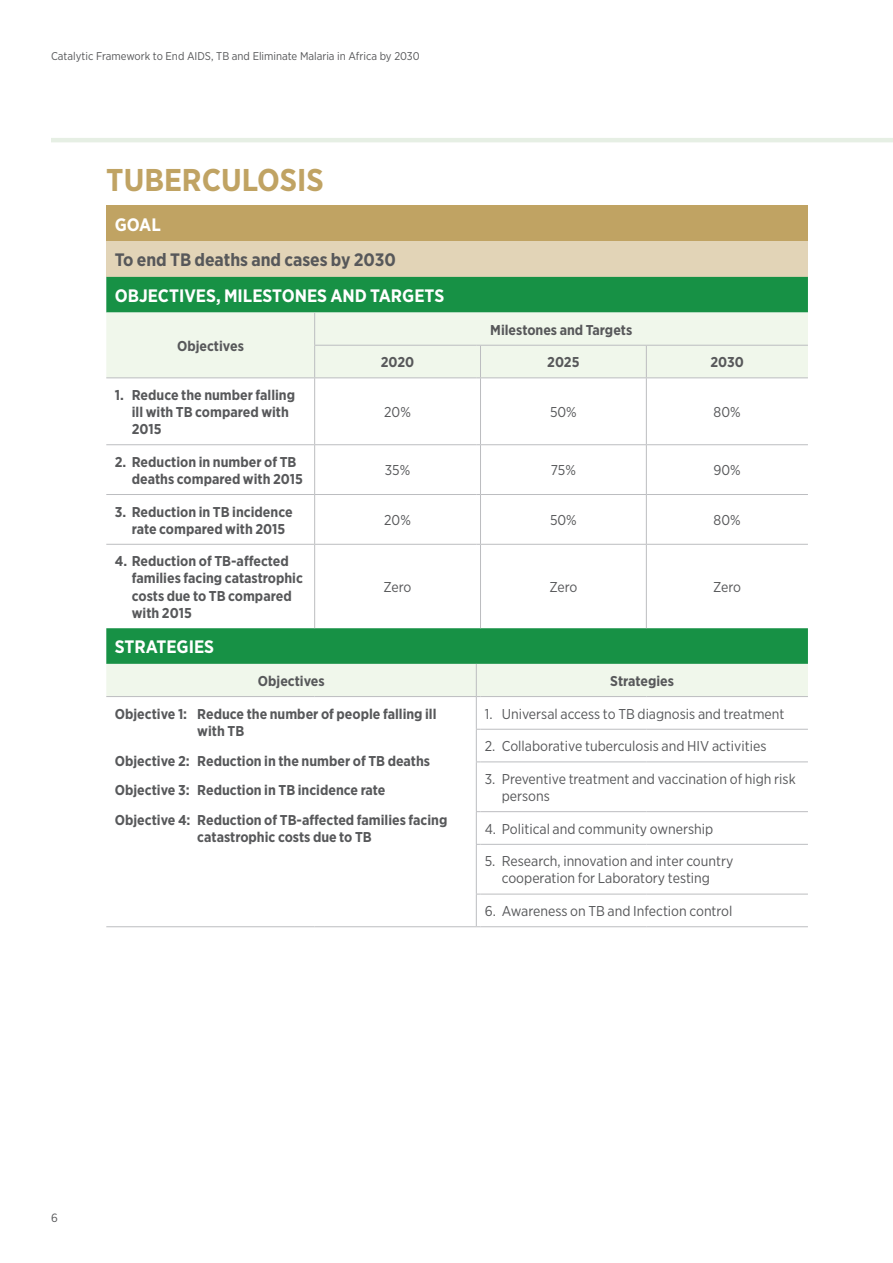
<style>
.page{position:relative;width:893px;height:1263px;background:#fff}
.page>*{position:absolute;margin:0;border:0;box-sizing:border-box;transform-origin:0 0}
.t1{font:700 31.5px "Gotham Narrow";color:#c0a363}
.t2{font:700 18px "Gotham Narrow";color:#fff}
.t3{font:700 18px "Gotham Narrow";color:#57585a}
.t4{font:700 14.25px/17.1px "Gotham Narrow";color:#57585a}
.t5{font:14.25px/17.1px "Gotham Narrow";color:#57585a}
.t6{font:12px "Gotham Narrow";color:#57585a}
.t7{font:11.25px "Gotham Narrow";color:#57585a}
</style>
<div class="page">
<div style="left:106px;top:206px;width:702px;height:35px;background:#c0a363"></div>
<div style="left:106px;top:241px;width:702px;height:36px;background:#e2d4b7"></div>
<div style="left:106px;top:277px;width:702px;height:36px;background:#179145"></div>
<svg style="left:106px;top:313px;width:702px;height:383px"></svg>
<hr style="left:314px;top:345px;width:162px;height:1px;background:#bcbdc0">
<hr style="left:480px;top:345px;width:166px;height:1px;background:#bcbdc0">
<hr style="left:646px;top:345px;width:162px;height:1px;background:#bcbdc0">
<hr style="left:106px;top:494px;width:209px;height:1px;background:#bcbdc0">
<hr style="left:315px;top:494px;width:161px;height:1px;background:#bcbdc0">
<hr style="left:480px;top:494px;width:166px;height:1px;background:#bcbdc0">
<hr style="left:646px;top:494px;width:162px;height:1px;background:#bcbdc0">
<hr style="left:106px;top:544px;width:209px;height:1px;background:#bcbdc0">
<hr style="left:315px;top:544px;width:161px;height:1px;background:#bcbdc0">
<hr style="left:480px;top:544px;width:166px;height:1px;background:#bcbdc0">
<hr style="left:646px;top:544px;width:162px;height:1px;background:#bcbdc0">
<hr style="left:106px;top:696px;width:209px;height:1px;background:#bcbdc0">
<hr style="left:315px;top:696px;width:161px;height:1px;background:#bcbdc0">
<hr style="left:480px;top:696px;width:166px;height:1px;background:#bcbdc0">
<hr style="left:646px;top:696px;width:162px;height:1px;background:#bcbdc0">
<hr style="left:480px;top:729px;width:166px;height:1px;background:#bcbdc0">
<hr style="left:646px;top:729px;width:162px;height:1px;background:#bcbdc0">
<hr style="left:480px;top:761px;width:166px;height:1px;background:#bcbdc0">
<hr style="left:646px;top:761px;width:162px;height:1px;background:#bcbdc0">
<hr style="left:480px;top:811px;width:166px;height:1px;background:#bcbdc0">
<hr style="left:646px;top:811px;width:162px;height:1px;background:#bcbdc0">
<hr style="left:480px;top:844px;width:166px;height:1px;background:#bcbdc0">
<hr style="left:646px;top:844px;width:162px;height:1px;background:#bcbdc0">
<hr style="left:480px;top:894px;width:166px;height:1px;background:#bcbdc0">
<hr style="left:646px;top:894px;width:162px;height:1px;background:#bcbdc0">
<hr style="left:314px;top:313px;width:1px;height:32px;background:#bcbdc0">
<hr style="left:314px;top:346px;width:1px;height:31px;background:#bcbdc0">
<hr style="left:480px;top:346px;width:1px;height:31px;background:#bcbdc0">
<hr style="left:314px;top:378px;width:1px;height:66px;background:#bcbdc0">
<hr style="left:480px;top:378px;width:1px;height:66px;background:#bcbdc0">
<hr style="left:314px;top:445px;width:1px;height:49px;background:#bcbdc0">
<hr style="left:480px;top:445px;width:1px;height:49px;background:#bcbdc0">
<hr style="left:314px;top:495px;width:1px;height:49px;background:#bcbdc0">
<hr style="left:480px;top:495px;width:1px;height:49px;background:#bcbdc0">
<hr style="left:314px;top:545px;width:1px;height:83px;background:#bcbdc0">
<hr style="left:480px;top:545px;width:1px;height:83px;background:#bcbdc0">
<hr style="left:476px;top:664px;width:1px;height:32px;background:#bcbdc0">
<hr style="left:476px;top:697px;width:1px;height:32px;background:#bcbdc0">
<hr style="left:476px;top:730px;width:1px;height:31px;background:#bcbdc0">
<hr style="left:476px;top:762px;width:1px;height:49px;background:#bcbdc0">
<hr style="left:476px;top:812px;width:1px;height:32px;background:#bcbdc0">
<hr style="left:476px;top:845px;width:1px;height:49px;background:#bcbdc0">
<hr style="left:476px;top:894px;width:1px;height:32px;background:#bcbdc0">
<hr style="left:646px;top:346px;width:1px;height:31px;background:#bcbdc0">
<hr style="left:646px;top:378px;width:1px;height:66px;background:#bcbdc0">
<hr style="left:646px;top:445px;width:1px;height:49px;background:#bcbdc0">
<hr style="left:646px;top:495px;width:1px;height:49px;background:#bcbdc0">
<hr style="left:646px;top:545px;width:1px;height:83px;background:#bcbdc0">
<hr style="left:106px;top:377px;width:209px;height:1px;background:#bcbdc0">
<hr style="left:315px;top:377px;width:161px;height:1px;background:#bcbdc0">
<hr style="left:480px;top:377px;width:166px;height:1px;background:#bcbdc0">
<hr style="left:646px;top:377px;width:162px;height:1px;background:#bcbdc0">
<hr style="left:106px;top:444px;width:209px;height:1px;background:#bcbdc0">
<hr style="left:315px;top:444px;width:161px;height:1px;background:#bcbdc0">
<hr style="left:480px;top:444px;width:166px;height:1px;background:#bcbdc0">
<hr style="left:646px;top:444px;width:162px;height:1px;background:#bcbdc0">
<hr style="left:106px;top:926px;width:209px;height:1px;background:#bcbdc0">
<hr style="left:315px;top:926px;width:161px;height:1px;background:#bcbdc0">
<hr style="left:480px;top:926px;width:166px;height:1px;background:#bcbdc0">
<hr style="left:646px;top:926px;width:162px;height:1px;background:#bcbdc0">
<hr style="left:51px;top:138px;width:842px;height:4px;background:#e6efe4">
<p class="t7" style="left:51px;top:49px;width:370px">Catalytic Framework to End AIDS, TB and Eliminate Malaria in Africa by 2030</p>
<h1 class="t1" style="left:106px;top:160px;width:219px">TUBERCULOSIS</h1>
<p class="t2" style="left:115px;top:213px;width:48px">GOAL</p>
<p class="t3" style="left:115px;top:248px;width:283px">To end TB deaths and cases by 2030</p>
<p class="t2" style="left:115px;top:284px;width:331px">OBJECTIVES, MILESTONES AND TARGETS</p>
<p class="t4" style="left:177px;top:337px;width:68px">Objectives</p>
<p class="t4" style="left:490px;top:321px;width:144px">Milestones and Targets</p>
<p class="t4" style="left:132px;top:386px;width:165px;text-indent:-17px">1. Reduce the number falling ill with TB compared with<br>2015</p>
<p class="t4" style="left:381px;top:354px;width:35px">2020</p>
<p class="t4" style="left:547px;top:354px;width:34px">2025</p>
<p class="t4" style="left:710px;top:354px;width:35px">2030</p>
<p class="t5" style="left:384px;top:403px;width:28px">20%</p>
<p class="t5" style="left:550px;top:403px;width:28px">50%</p>
<p class="t5" style="left:714px;top:403px;width:29px">80%</p>
<p class="t4" style="left:132px;top:453px;width:173px;text-indent:-17px">2. Reduction in number of TB deaths compared with 2015</p>
<p class="t5" style="left:385px;top:461px;width:27px">35%</p>
<p class="t5" style="left:551px;top:461px;width:27px">75%</p>
<p class="t5" style="left:713px;top:461px;width:29px">90%</p>
<p class="t4" style="left:132px;top:503px;width:162px;text-indent:-17px">3. Reduction in TB incidence rate compared with 2015</p>
<p class="t5" style="left:384px;top:511px;width:28px">20%</p>
<p class="t5" style="left:550px;top:511px;width:28px">50%</p>
<p class="t5" style="left:714px;top:511px;width:29px">80%</p>
<p class="t4" style="left:132px;top:553px;width:173px;text-indent:-17px">4. Reduction of TB-affected families facing catastrophic costs due to TB compared with 2015</p>
<p class="t5" style="left:384px;top:578px;width:29px">Zero</p>
<p class="t5" style="left:549px;top:578px;width:29px">Zero</p>
<p class="t5" style="left:713px;top:578px;width:29px">Zero</p>
<p class="t2" style="left:115px;top:635px;width:101px">STRATEGIES</p>
<p class="t4" style="left:258px;top:672px;width:68px">Objectives</p>
<p class="t4" style="left:610px;top:672px;width:65px">Strategies</p>
<p class="t4" style="left:197px;top:705px;width:241px;text-indent:-82px">Objective 1: Reduce the number of people falling ill with TB</p>
<p class="t4" style="left:115px;top:745px;width:334px;line-height:29.8px">Objective 2: Reduction in the number of TB deaths<br>Objective 3: Reduction in TB incidence rate<br>Objective 4: Reduction of TB-affected families facing</p>
<p class="t4" style="left:197px;top:829px;width:176px">catastrophic costs due to TB</p>
<p class="t5" style="left:485px;top:705px;width:301px">1. Universal access to TB diagnosis and treatment</p>
<p class="t5" style="left:485px;top:737px;width:283px">2. Collaborative tuberculosis and HIV activities</p>
<p class="t5" style="left:502px;top:770px;width:295px;text-indent:-17px">3. Preventive treatment and vaccination of high risk persons</p>
<p class="t5" style="left:485px;top:820px;width:230px">4. Political and community ownership</p>
<p class="t5" style="left:485px;top:852px;width:250px;text-align:center">5. Research, innovation and inter country cooperation for Laboratory testing</p>
<p class="t5" style="left:485px;top:902px;width:249px">6. Awareness on TB and Infection control</p>
<p class="t6" style="left:51px;top:1210px;width:8px">6</p>
</div>
